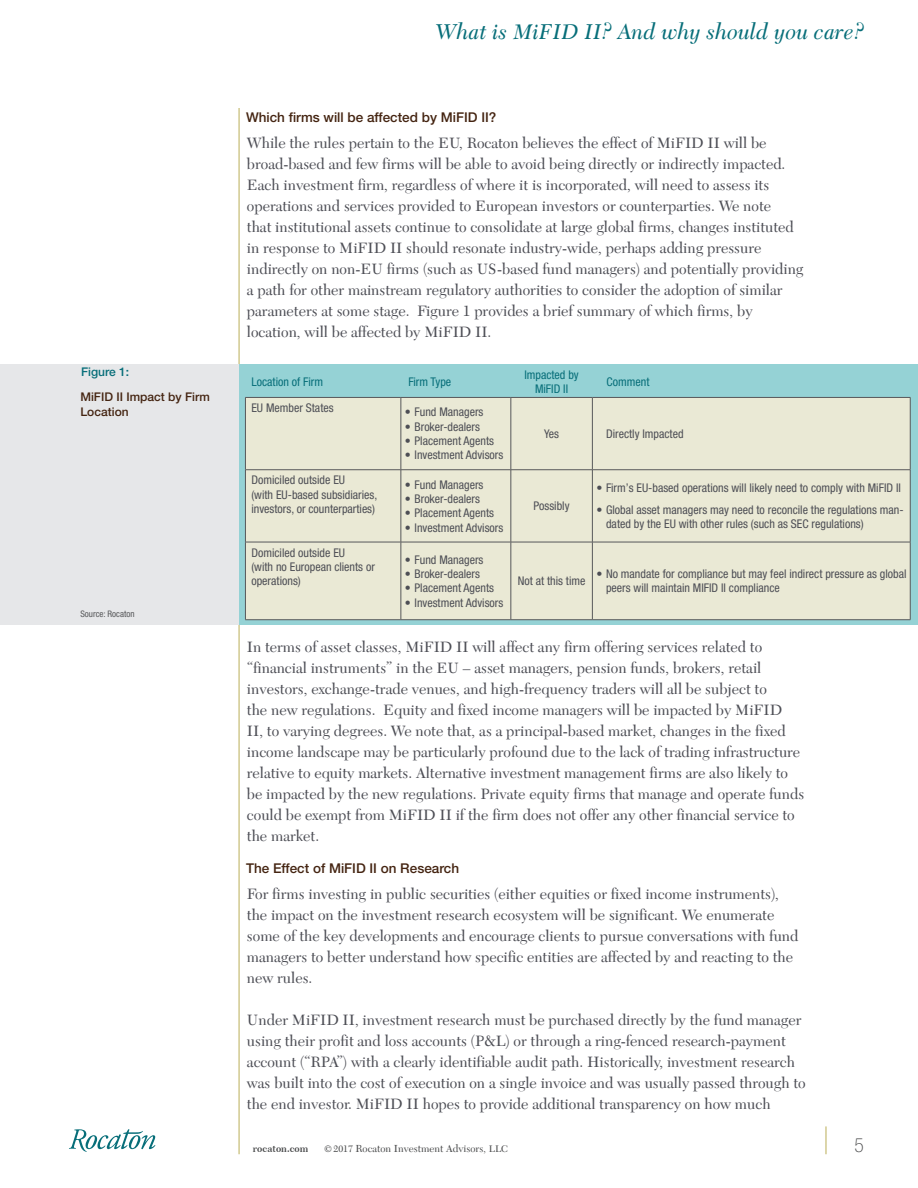
<style>
.page{position:relative;width:918px;height:1188px;background:#fff}
.page>*{position:absolute;margin:0;border:0;box-sizing:border-box;transform-origin:0 0}
.t1{font:italic 22.5px "Transitional 511 BT";letter-spacing:.01em;color:#076e79}
.t2{font:100 condensed 19.5px "Helvetica Neue LT Pro";color:#4b4c4d}
.t3{font:15.3px/21px "Transitional 511 BT";color:#4d4e55}
.t4{font:500 13.5px "Helvetica Neue LT Pro";color:#442411}
.t5{font:condensed 12px/14.4px "Helvetica Neue LT Pro";color:#4d4e55}
.t6{font:condensed 12px/14.4px "Helvetica Neue LT Pro";color:#076e79;text-align:center}
.t7{font:500 12px/14.4px "Helvetica Neue LT Pro";color:#442411}
.t8{font:500 12px "Helvetica Neue LT Pro";color:#076e79}
.t9{font:10.5px "Transitional 511 BT";letter-spacing:.005em;color:#4b4c4d}
.t10{font:700 10.5px "Transitional 511 BT";letter-spacing:.005em;color:#4b4c4d}
.t11{font:condensed 9px "Helvetica Neue LT Pro";color:#57585a}
.s1{font-size:9.75px}
</style>
<div class="page">
<svg style="left:826px;top:1126px;width:1px;height:28px"></svg>
<hr style="left:239px;top:108px;width:1px;height:1046px;background:#baae57">
<svg style="left:69px;top:1129px;width:86px;height:23px"></svg>
<div style="left:239px;top:364px;width:679px;height:261px;background:#95d2d5"></div>
<div style="left:246px;top:398px;width:664px;height:221px;background:#eae9d5"></div>
<hr style="left:245px;top:397px;width:156px;height:1px;background:#57585a">
<hr style="left:245px;top:398px;width:1px;height:72px;background:#57585a">
<hr style="left:401px;top:397px;width:110px;height:1px;background:#57585a">
<hr style="left:401px;top:398px;width:1px;height:72px;background:#57585a">
<hr style="left:511px;top:397px;width:81px;height:1px;background:#57585a">
<hr style="left:511px;top:398px;width:1px;height:72px;background:#57585a">
<hr style="left:592px;top:397px;width:318px;height:1px;background:#57585a">
<hr style="left:592px;top:398px;width:1px;height:72px;background:#57585a">
<hr style="left:910px;top:398px;width:1px;height:72px;background:#57585a">
<hr style="left:245px;top:469px;width:156px;height:1px;background:#57585a">
<hr style="left:245px;top:470px;width:1px;height:72px;background:#57585a">
<hr style="left:401px;top:469px;width:110px;height:1px;background:#57585a">
<hr style="left:401px;top:470px;width:1px;height:72px;background:#57585a">
<hr style="left:511px;top:469px;width:81px;height:1px;background:#57585a">
<hr style="left:511px;top:470px;width:1px;height:72px;background:#57585a">
<hr style="left:592px;top:469px;width:318px;height:1px;background:#57585a">
<hr style="left:592px;top:470px;width:1px;height:72px;background:#57585a">
<hr style="left:910px;top:470px;width:1px;height:72px;background:#57585a">
<hr style="left:245px;top:542px;width:156px;height:1px;background:#57585a">
<hr style="left:245px;top:542px;width:1px;height:78px;background:#57585a">
<hr style="left:401px;top:542px;width:110px;height:1px;background:#57585a">
<hr style="left:401px;top:542px;width:1px;height:78px;background:#57585a">
<hr style="left:511px;top:542px;width:81px;height:1px;background:#57585a">
<hr style="left:511px;top:542px;width:1px;height:78px;background:#57585a">
<hr style="left:592px;top:542px;width:318px;height:1px;background:#57585a">
<hr style="left:592px;top:542px;width:1px;height:78px;background:#57585a">
<hr style="left:910px;top:542px;width:1px;height:78px;background:#57585a">
<hr style="left:245px;top:619px;width:156px;height:1px;background:#57585a">
<hr style="left:401px;top:619px;width:110px;height:1px;background:#57585a">
<hr style="left:511px;top:619px;width:81px;height:1px;background:#57585a">
<hr style="left:592px;top:619px;width:318px;height:1px;background:#57585a">
<div style="left:0;top:364px;width:239px;height:261px;background:#e6e7e9"></div>
<p class="t8" style="left:81px;top:365px;width:50px">Figure 1:</p>
<p class="t7" style="left:80px;top:390px;width:131px">MiFID II Impact by Firm<br>Location</p>
<p class="t11" style="left:80px;top:608px;width:56px">Source: Rocaton</p>
<h1 class="t1" style="left:436px;top:18px;width:430px">What is MiFID II? And why should you care?</h1>
<p class="t4" style="left:246px;top:109px;width:252px">Which firms will be affected by MiFID II?</p>
<p class="t3" style="left:247px;top:132px;width:558px">While the rules pertain to the EU, Rocaton believes the effect of MiFID II will be broad-based and few firms will be able to avoid being directly or indirectly impacted.<br>Each investment firm, regardless of where it is incorporated, will need to assess its operations and services provided to European investors or counterparties. We note<br>that institutional assets continue to consolidate at large global firms, changes instituted in response to MiFID II should resonate industry-wide, perhaps adding pressure indirectly on non-EU firms (such as US-based fund managers) and potentially providing a path for other mainstream regulatory authorities to consider the adoption of similar parameters at some stage. Figure 1 provides a brief summary of which firms, by location, will be affected by MiFID II.</p>
<p class="t6" style="left:251px;top:374px;width:73px">Location of Firm</p>
<p class="t6" style="left:408px;top:374px;width:44px">Firm Type</p>
<p class="t6" style="left:524px;top:367px;width:56px">Impacted by<br>MiFID II</p>
<p class="t6" style="left:607px;top:374px;width:44px">Comment</p>
<p class="t5" style="left:251px;top:400px;width:84px">EU Member States</p>
<p class="t5" style="left:405px;top:405px;width:80px">• Fund Managers</p>
<p class="t5" style="left:405px;top:419px;width:77px">• Broker-dealers</p>
<p class="t5" style="left:405px;top:433px;width:91px">• Placement Agents</p>
<p class="t5" style="left:405px;top:448px;width:100px">• Investment Advisors</p>
<p class="t5" style="left:544px;top:426px;width:16px">Yes</p>
<p class="t5" style="left:606px;top:426px;width:79px">Directly Impacted</p>
<p class="t5" style="left:251px;top:473px;width:95px">Domiciled outside EU</p>
<p class="t5" style="left:251px;top:487px;width:127px">(with EU-based subsidiaries, investors, or counterparties)</p>
<p class="t5" style="left:251px;top:545px;width:95px">Domiciled outside EU</p>
<p class="t5" style="left:251px;top:559px;width:125px">(with no European clients or operations)</p>
<p class="t5" style="left:405px;top:477px;width:80px">• Fund Managers</p>
<p class="t5" style="left:405px;top:491px;width:77px">• Broker-dealers</p>
<p class="t5" style="left:405px;top:506px;width:91px">• Placement Agents</p>
<p class="t5" style="left:405px;top:520px;width:100px">• Investment Advisors</p>
<p class="t5" style="left:405px;top:552px;width:80px">• Fund Managers</p>
<p class="t5" style="left:405px;top:566px;width:77px">• Broker-dealers</p>
<p class="t5" style="left:405px;top:581px;width:91px">• Placement Agents</p>
<p class="t5" style="left:405px;top:595px;width:100px">• Investment Advisors</p>
<p class="t5" style="left:534px;top:499px;width:37px">Possibly</p>
<p class="t5" style="left:596px;top:481px;width:306px">• Firm’s EU-based operations will likely need to comply with MiFID II</p>
<p class="t5" style="left:606px;top:502px;width:299px;text-indent:-10px">• Global asset managers may need to reconcile the regulations man&shy;dated by the EU with other rules (such as SEC regulations)</p>
<p class="t5" style="left:518px;top:574px;width:69px">Not at this time</p>
<p class="t5" style="left:606px;top:566px;width:302px;text-indent:-10px">• No mandate for compliance but may feel indirect pressure as global peers will maintain MIFID II compliance</p>
<p class="t3" style="left:247px;top:636px;width:559px">In terms of asset classes, MiFID II will affect any firm offering services related to “financial instruments” in the EU – asset managers, pension funds, brokers, retail investors, exchange-trade venues, and high-frequency traders will all be subject to<br>the new regulations. Equity and fixed income managers will be impacted by MiFID<br>II, to varying degrees. We note that, as a principal-based market, changes in the fixed income landscape may be particularly profound due to the lack of trading infrastructure relative to equity markets. Alternative investment management firms are also likely to be impacted by the new regulations. Private equity firms that manage and operate funds could be exempt from MiFID II if the firm does not offer any other financial service to the market.</p>
<p class="t4" style="left:246px;top:860px;width:215px">The Effect of MiFID II on Research</p>
<p class="t3" style="left:247px;top:883px;width:553px">For firms investing in public securities (either equities or fixed income instruments), the impact on the investment research ecosystem will be significant. We enumerate some of the key developments and encourage clients to pursue conversations with fund managers to better understand how specific entities are affected by and reacting to the new rules.</p>
<p class="t3" style="left:247px;top:1009px;width:560px">Under MiFID II, investment research must be purchased directly by the fund manager using their profit and loss accounts (P&amp;L) or through a ring-fenced research-payment account (“RPA”) with a clearly identifiable audit path. Historically, investment research was built into the cost of execution on a single invoice and was usually passed through to the end investor. MiFID II hopes to provide additional transparency on how much</p>
<p class="t10" style="left:253px;top:1142px;width:57px">rocaton.com</p>
<p class="t9" style="left:324px;top:1142px;width:185px"><span class="s1">©2017</span> Rocaton Investment Advisors, <span class="s1">LLC</span></p>
<p class="t2" style="left:855px;top:1134px;width:11px">5</p>
</div>
